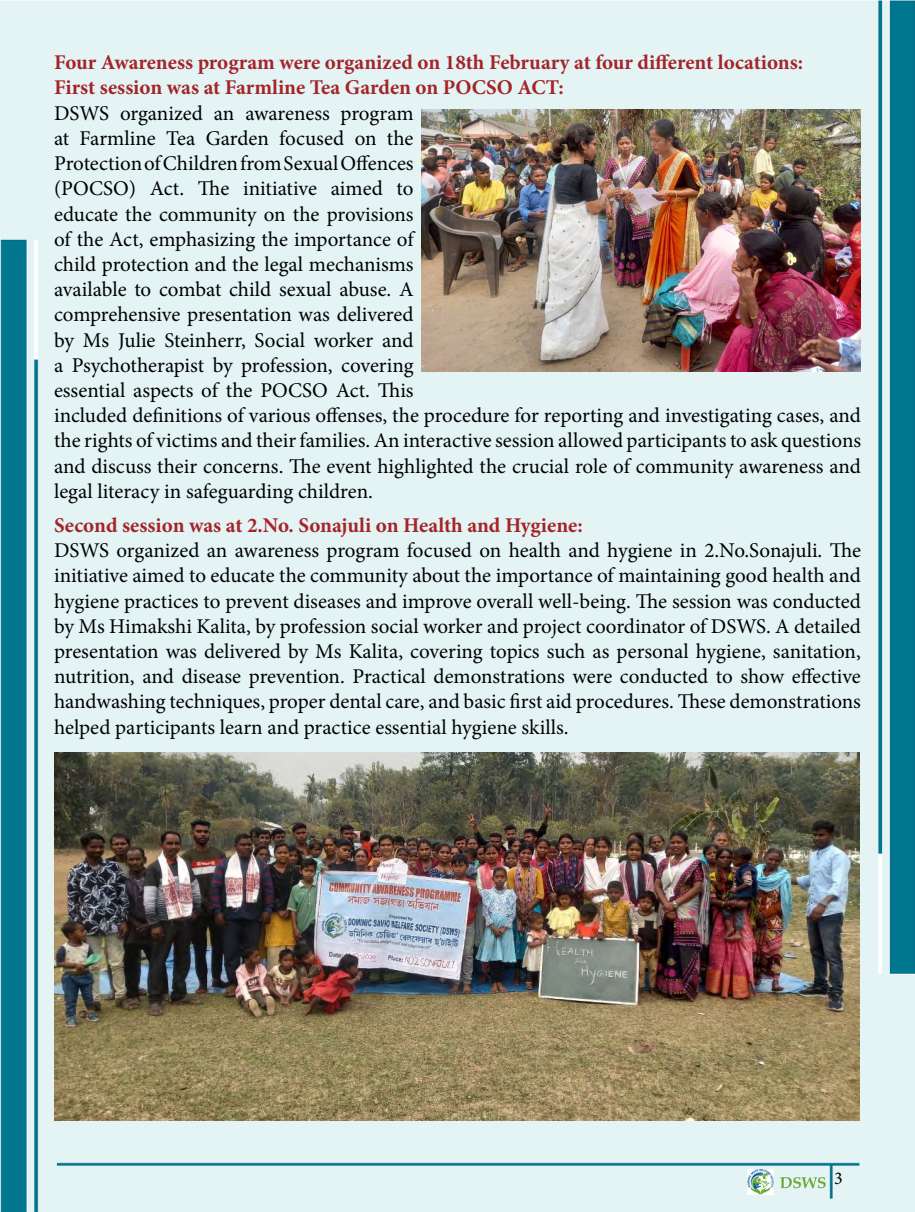
<style>
.page{position:relative;width:915px;height:1212px;background:#fff}
.page>*{position:absolute;margin:0;border:0;box-sizing:border-box;transform-origin:0 0}
.t1{font:21px/25.2px "Minion Pro";color:#000}
.t2{font:700 21px/25.2px "Minion Pro";color:#a42428}
.t3{font:18px "Minion Pro";color:#000}
</style>
<div class="page">
<img style="left:0;top:0;width:914px;height:1212px">
<img style="left:422px;top:110px;width:438px;height:262px">
<img style="left:54px;top:753px;width:805px;height:367px">
<p class="t2" style="left:54px;top:50px;width:750px">Four Awareness program were organized on 18th February at four different locations:<br>First session was at Farmline Tea Garden on POCSO ACT:</p>
<p class="t1" style="left:54px;top:100px;width:808px">DSWS organized an awareness program<br>at Farmline Tea Garden focused on the<br>Protection of Children from Sexual Offences<br>(POCSO) Act. The initiative aimed to<br>educate the community on the provisions<br>of the Act, emphasizing the importance of<br>child protection and the legal mechanisms<br>available to combat child sexual abuse. A<br>comprehensive presentation was delivered<br>by Ms Julie Steinherr, Social worker and<br>a Psychotherapist by profession, covering<br>essential aspects of the POCSO Act. This<br>included definitions of various offenses, the procedure for reporting and investigating cases, and the rights of victims and their families. An interactive session allowed participants to ask questions and discuss their concerns. The event highlighted the crucial role of community awareness and legal literacy in safeguarding children.</p>
<p class="t2" style="left:54px;top:512px;width:530px">Second session was at 2.No. Sonajuli on Health and Hygiene:</p>
<p class="t1" style="left:54px;top:538px;width:808px;text-align:justify">DSWS organized an awareness program focused on health and hygiene in 2.No.Sonajuli. The initiative aimed to educate the community about the importance of maintaining good health and hygiene practices to prevent diseases and improve overall well-being. The session was conducted by Ms Himakshi Kalita, by profession social worker and project coordinator of DSWS. A detailed presentation was delivered by Ms Kalita, covering topics such as personal hygiene, sanitation, nutrition, and disease prevention. Practical demonstrations were conducted to show effective handwashing techniques, proper dental care, and basic first aid procedures. These demonstrations helped participants learn and practice essential hygiene skills.</p>
<p class="t3" style="left:833px;top:1166px;width:10px">3</p>
</div>
